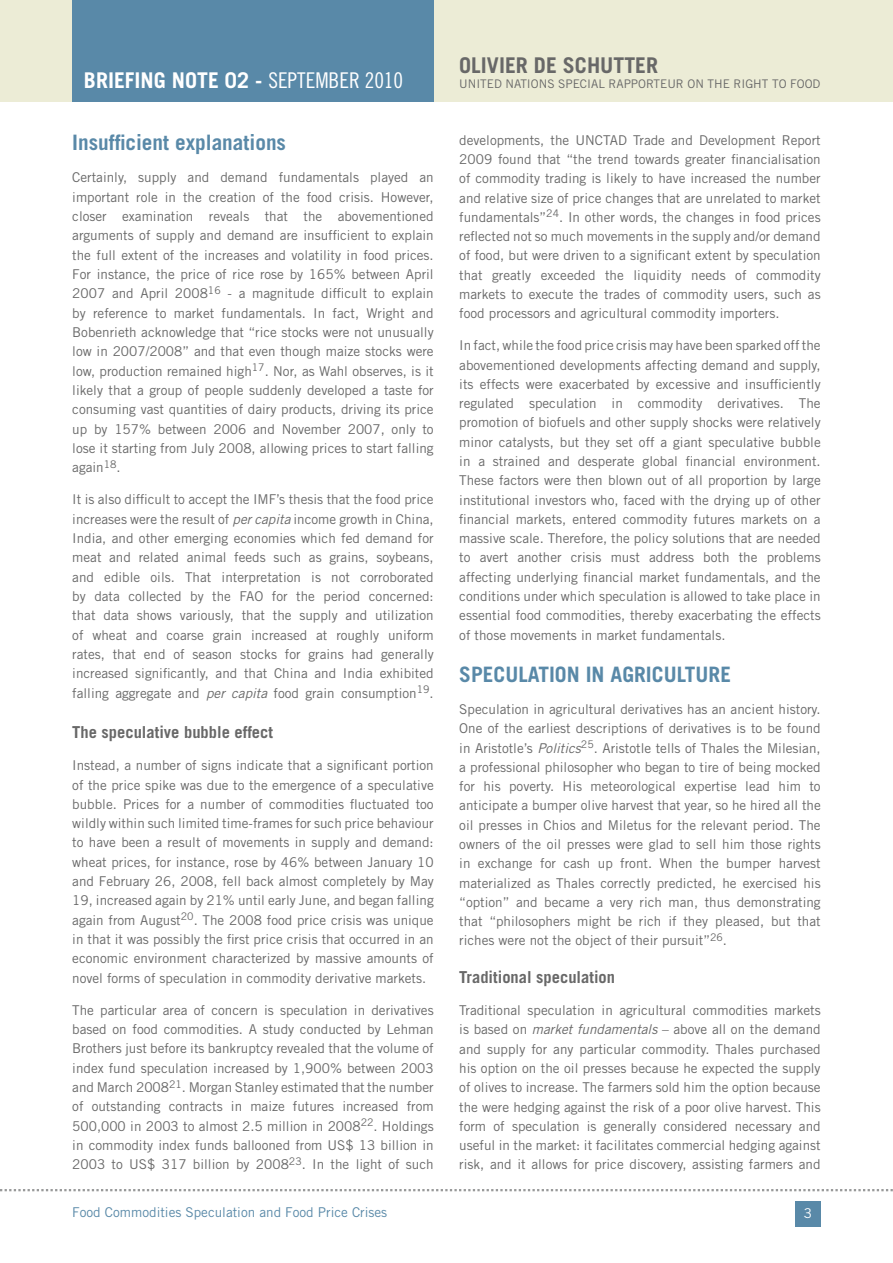
<style>
.page{position:relative;width:893px;height:1263px;background:#fff}
.page>*{position:absolute;margin:0;border:0;box-sizing:border-box;transform-origin:0 0}
.t1{font:700 21.75px "Trade Gothic LT Std";color:#fff}
.t2{font:700 21.75px "Trade Gothic LT Std";color:#686868}
.t3{font:700 21.3px "Trade Gothic LT Std";color:#5989a8}
.t4{font:700 16.5px "Trade Gothic LT Std";color:#686868}
.t5{font:13.5px/19.4px "Trade Gothic LT Std";color:#686868;text-align:justify}
.t6{font:13.5px "Trade Gothic LT Std";color:#5989a8}
.t7{font:13.5px "Trade Gothic LT Std";color:#fff}
.t8{font:11.85px "Trade Gothic LT Std";color:#686868}
.s1{font-family:"Trade Gothic LT Std Cn 18";font-weight:400}
.s2{font-style:italic}
</style>
<div class="page">
<div style="left:0;top:0;width:893px;height:101px;background:#ececd6"></div>
<div style="left:72px;top:0;width:362px;height:101px;background:#5989a8"></div>
<svg style="left:0;top:1189px;width:893px;height:2px"></svg>
<div style="left:795px;top:1201px;width:26px;height:25px;background:#5989a8"></div>
<h1 class="t1" style="left:84px;top:67px;width:321px">BRIEFING NOTE 02 - <span class="s1">SEPTEMBER 2010</span></h1>
<h2 class="t3" style="left:72px;top:130px;width:215px">Insufficient explanations</h2>
<p class="t5" style="left:72px;top:168px;width:363px">Certainly, supply and demand fundamentals played an important role in the creation of the food crisis. However, closer examination reveals that the abovementioned arguments of supply and demand are insufficient to explain the full extent of the increases and volatility in food prices.<br>For instance, the price of rice rose by 165% between April 2007 and April 2008<sup>16</sup> - a magnitude difficult to explain by reference to market fundamentals. In fact, Wright and Bobenrieth acknowledge that “rice stocks were not unusually low in 2007/2008” and that even though maize stocks were low, production remained high<sup>17</sup>. Nor, as Wahl observes, is it likely that a group of people suddenly developed a taste for consuming vast quantities of dairy products, driving its price up by 157% between 2006 and November 2007, only to lose it starting from July 2008, allowing prices to start falling again<sup>18</sup>.</p>
<p class="t5" style="left:72px;top:490px;width:363px">It is also difficult to accept the IMF’s thesis that the food price increases were the result of <span class="s2">per capita</span> income growth in China, India, and other emerging economies which fed demand for meat and related animal feeds such as grains, soybeans, and edible oils. That interpretation is not corroborated by data collected by the FAO for the period concerned: that data shows variously, that the supply and utilization of wheat and coarse grain increased at roughly uniform rates, that end of season stocks for grains had generally increased significantly, and that China and India exhibited falling aggregate and <span class="s2">per capita</span> food grain consumption<sup>19</sup>.</p>
<p class="t4" style="left:72px;top:722px;width:202px">The speculative bubble effect</p>
<p class="t5" style="left:72px;top:755px;width:363px">Instead, a number of signs indicate that a significant portion of the price spike was due to the emergence of a speculative bubble. Prices for a number of commodities fluctuated too wildly within such limited time-frames for such price behaviour to have been a result of movements in supply and demand: wheat prices, for instance, rose by 46% between January 10 and February 26, 2008, fell back almost completely by May 19, increased again by 21% until early June, and began falling again from August<sup>20</sup>. The 2008 food price crisis was unique in that it was possibly the first price crisis that occurred in an economic environment characterized by massive amounts of novel forms of speculation in commodity derivative markets.</p>
<p class="t5" style="left:72px;top:1000px;width:363px">The particular area of concern is speculation in derivatives based on food commodities. A study conducted by Lehman Brothers just before its bankruptcy revealed that the volume of index fund speculation increased by 1,900% between 2003 and March 2008<sup>21</sup>. Morgan Stanley estimated that the number of outstanding contracts in maize futures increased from 500,000 in 2003 to almost 2.5 million in 2008<sup>22</sup>. Holdings in commodity index funds ballooned from US$ 13 billion in 2003 to US$ 317 billion by 2008<sup>23</sup>. In the light of such</p>
<h1 class="t2" style="left:459px;top:52px;width:200px">OLIVIER DE SCHUTTER</h1>
<p class="t8" style="left:459px;top:76px;width:363px">UNITED NATIONS SPECIAL RAPPORTEUR ON THE RIGHT TO FOOD</p>
<p class="t5" style="left:459px;top:130px;width:363px">developments, the UNCTAD Trade and Development Report 2009 found that “the trend towards greater financialisation of commodity trading is likely to have increased the number and relative size of price changes that are unrelated to market fundamentals”<sup>24</sup>. In other words, the changes in food prices reflected not so much movements in the supply and/or demand of food, but were driven to a significant extent by speculation that greatly exceeded the liquidity needs of commodity markets to execute the trades of commodity users, such as food processors and agricultural commodity importers.</p>
<p class="t5" style="left:459px;top:336px;width:363px">In fact, while the food price crisis may have been sparked off the abovementioned developments affecting demand and supply, its effects were exacerbated by excessive and insufficiently regulated speculation in commodity derivatives. The promotion of biofuels and other supply shocks were relatively minor catalysts, but they set off a giant speculative bubble in a strained and desperate global financial environment.<br>These factors were then blown out of all proportion by large institutional investors who, faced with the drying up of other financial markets, entered commodity futures markets on a massive scale. Therefore, the policy solutions that are needed to avert another crisis must address both the problems affecting underlying financial market fundamentals, and the conditions under which speculation is allowed to take place in essential food commodities, thereby exacerbating the effects of those movements in market fundamentals.</p>
<h2 class="t3" style="left:459px;top:661px;width:273px">SPECULATION IN AGRICULTURE</h2>
<p class="t5" style="left:459px;top:699px;width:363px">Speculation in agricultural derivatives has an ancient history.<br>One of the earliest descriptions of derivatives is to be found in Aristotle’s <span class="s2">Politics</span><sup>25</sup>. Aristotle tells of Thales the Milesian, a professional philosopher who began to tire of being mocked for his poverty. His meteorological expertise lead him to anticipate a bumper olive harvest that year, so he hired all the oil presses in Chios and Miletus for the relevant period. The owners of the oil presses were glad to sell him those rights in exchange for cash up front. When the bumper harvest materialized as Thales correctly predicted, he exercised his “option” and became a very rich man, thus demonstrating that “philosophers might be rich if they pleased, but that riches were not the object of their pursuit”<sup>26</sup>.</p>
<p class="t4" style="left:459px;top:967px;width:157px">Traditional speculation</p>
<p class="t5" style="left:459px;top:1000px;width:363px">Traditional speculation in agricultural commodities markets is based on <span class="s2">market fundamentals</span> – above all on the demand and supply for any particular commodity. Thales purchased his option on the oil presses because he expected the supply of olives to increase. The farmers sold him the option because the were hedging against the risk of a poor olive harvest. This form of speculation is generally considered necessary and useful in the market: it facilitates commercial hedging against risk, and it allows for price discovery, assisting farmers and</p>
<p class="t6" style="left:72px;top:1204px;width:316px">Food Commodities Speculation and Food Price Crises</p>
<p class="t7" style="left:804px;top:1205px;width:10px">3</p>
</div>
